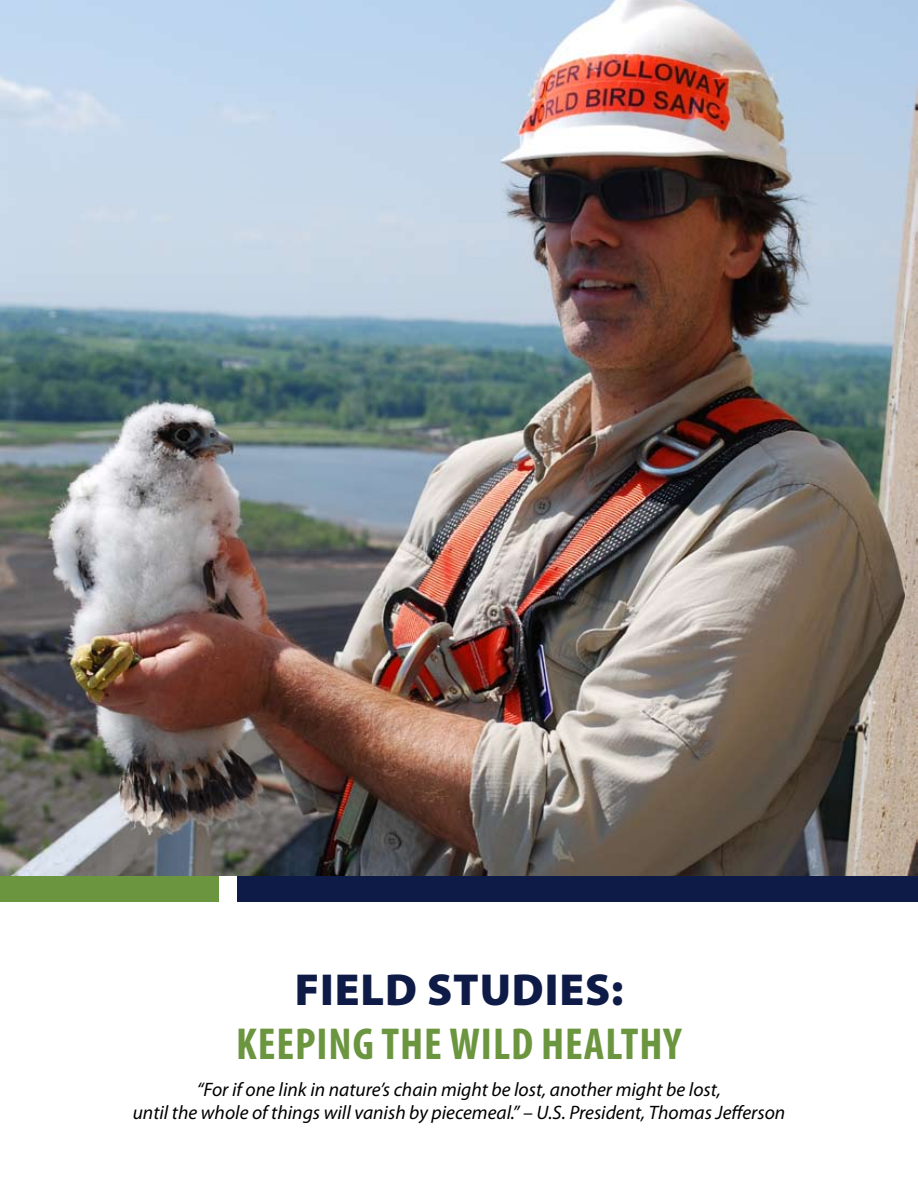
<style>
.page{position:relative;width:918px;height:1188px;background:#fff}
.page>*{position:absolute;margin:0;border:0;box-sizing:border-box;transform-origin:0 0}
.t1{font:700 condensed 45px "Myriad Pro";letter-spacing:.02em;color:#6b953e}
.t2{font:900 45px "Myriad Pro";letter-spacing:.02em;color:#0e1b47}
.t3{font:italic 19.5px/23.4px "Myriad Pro";color:#000;text-align:center}
</style>
<div class="page">
<div style="left:237px;top:875px;width:681px;height:27px;background:#0e1b47"></div>
<div style="left:0;top:875px;width:219px;height:27px;background:#6b953e"></div>
<img style="left:0;top:0;width:918px;height:875px">
<h1 class="t2" style="left:295px;top:965px;width:330px">FIELD STUDIES:</h1>
<h1 class="t1" style="left:236px;top:1016px;width:447px">KEEPI NG THE WILD HEALTHY</h1>
<p class="t3" style="left:133px;top:1077px;width:654px">“For if one link in nature’s chain might be lost, another might be lost,<br>until the whole of things will vanish by piecemeal.” – U.S. President, Thomas Jefferson</p>
</div>
